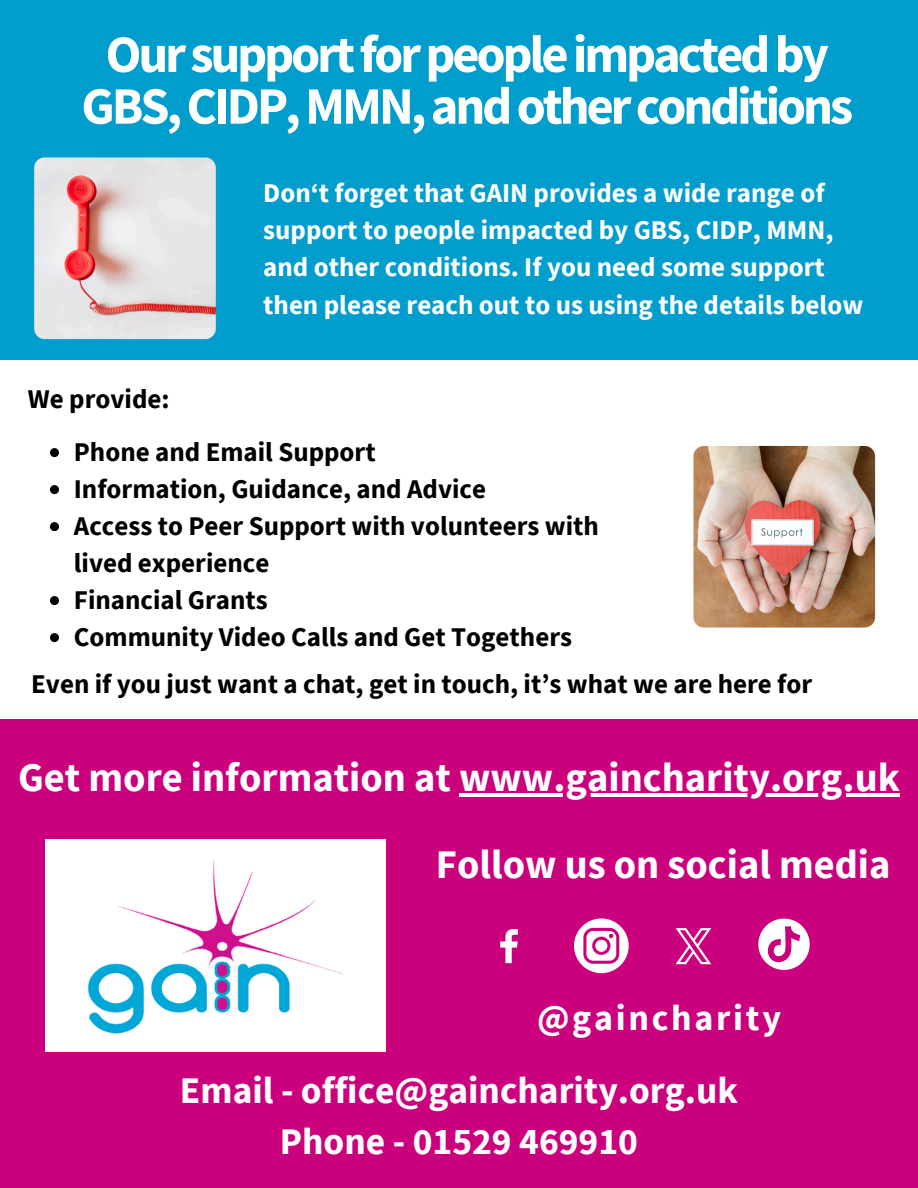
<style>
.page{position:relative;width:918px;height:1188px;background:#cb007c}
.page>*{position:absolute;margin:0;border:0;box-sizing:border-box;transform-origin:0 0}
.t1{font:700 52.5px/51.8px "Source Sans Pro";letter-spacing:-.06em;color:#fff;text-align:center}
.t2{font:700 40.5px "Source Sans Pro";color:#fff}
.t3{font:700 37.5px/51.8px "Source Sans Pro";color:#fff;text-align:center}
.t4{font:700 36px "Source Sans Pro";letter-spacing:.075em;color:#fff}
.t5{font:700 27px/37px "Source Sans Pro";color:#000}
.t6{font:700 27px/37.2px "Source Sans Pro";color:#fff}
</style>
<div class="page">
<img style="left:46px;top:840px;width:340px;height:211px">
<svg style="left:500px;top:929px;width:18px;height:35px"></svg>
<svg style="left:574px;top:918px;width:55px;height:55px"></svg>
<svg style="left:675px;top:928px;width:37px;height:37px"></svg>
<svg style="left:758px;top:919px;width:52px;height:51px"></svg>
<svg style="left:459px;top:793px;width:441px;height:4px;fill:#fff"></svg>
<div style="left:0;top:360px;width:918px;height:359px;background:#fff"></div>
<div style="left:0;top:0;width:918px;height:360px;background:#009dcd"></div>
<img style="left:34px;top:157px;width:182px;height:182px;border-radius:10px">
<img style="left:693px;top:446px;width:182px;height:182px;border-radius:10px">
<svg style="left:50px;top:448px;width:9px;height:9px"></svg>
<svg style="left:50px;top:485px;width:9px;height:9px"></svg>
<svg style="left:50px;top:522px;width:9px;height:9px"></svg>
<svg style="left:50px;top:596px;width:9px;height:9px"></svg>
<svg style="left:50px;top:633px;width:9px;height:9px"></svg>
<p class="t1" style="left:81px;top:27px;width:773px">Oursupportforpeopleimpactedby<br>GBS,CIDP,MMN,andotherconditions</p>
<p class="t6" style="left:263px;top:174px;width:602px">Don‘t forget that GAIN provides a wide range of support to people impacted by GBS, CIDP, MMN, and other conditions. If you need some support then please reach out to us using the details below</p>
<p class="t5" style="left:28px;top:380px;width:143px">We provide:</p>
<h4 class="t5" style="left:74px;top:433px;width:303px">Phone and Email Support</h4>
<h2 class="t5" style="left:74px;top:470px;width:414px">Information, Guidance, and Advice</h2>
<h2 class="t5" style="left:74px;top:507px;width:527px">Access to Peer Support with volunteers with lived experience</h2>
<p class="t5" style="left:74px;top:581px;width:195px">Financial Grants</p>
<p class="t5" style="left:74px;top:618px;width:500px">Community Video Calls and Get Togethers</p>
<p class="t5" style="left:31px;top:665px;width:783px">Even if you just want a chat, get in touch, it’s what we are here for</p>
<p class="t2" style="left:18px;top:751px;width:883px">Get more information at www.gaincharity.org.uk</p>
<h4 class="t2" style="left:436px;top:839px;width:456px">Follow us on social media</h4>
<h1 class="t4" style="left:537px;top:994px;width:246px">@gaincharity</h1>
<p class="t3" style="left:180px;top:1063px;width:559px">Email - office@gaincharity.org.uk<br>Phone - 01529 469910</p>
</div>
